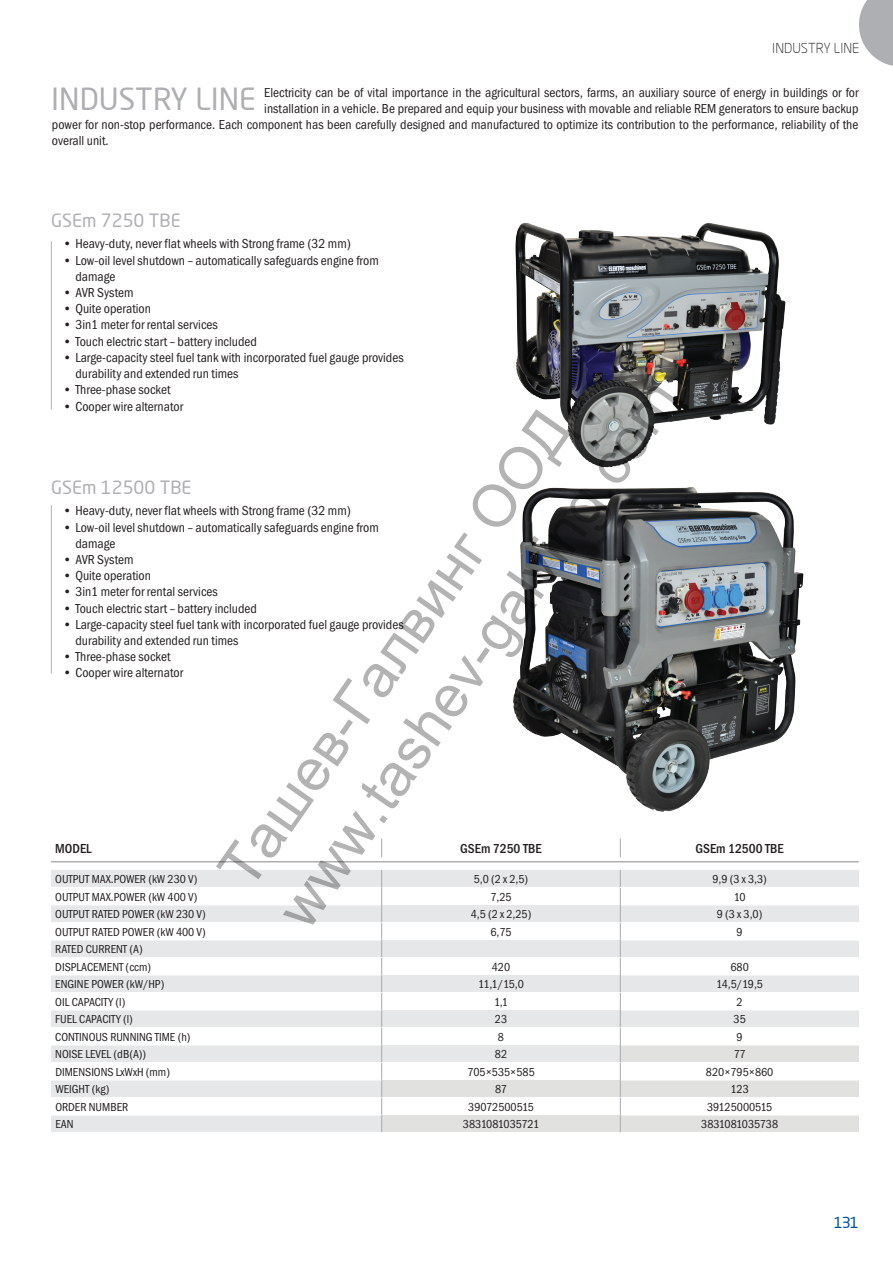
<style>
.page{position:relative;width:893px;height:1263px;background:#fff}
.page>*{position:absolute;margin:0;border:0;box-sizing:border-box;transform-origin:0 0}
.t1{font:58.95px/70.8px "Arial";color:rgb(0 0 0/.3)}
.t2{font:30px "Neo Sans Pro";color:#aeafb3}
.t3{font:18px "Neo Sans Pro";color:#aeafb3}
.t4{font:15px "Neo Sans Pro";color:#01509f}
.t5{font:condensed 13.5px/16.2px "Franklin Got Itc TEE";color:#231f20}
.t6{font:500 condensed 13.5px "Franklin Got Itc TEE";color:#231f20}
.t7{font:300 13.5px "Neo Sans Pro";color:#231f20}
.t8{font:condensed 12px/17.5px "Franklin Got Itc TEE";color:#231f20}
.t9{font:condensed 12px "Franklin Got Itc TEE";letter-spacing:-.02em;color:#231f20}
</style>
<div class="page">
<div style="left:51px;top:870px;width:330px;height:262px;background:#e6e7e9"></div>
<svg style="left:51px;top:888px;width:330px;height:227px"></svg>
<hr style="left:51px;top:887px;width:330px;height:1px;background:#fff">
<hr style="left:51px;top:904px;width:330px;height:1px;background:#fff">
<hr style="left:51px;top:922px;width:331px;height:1px;background:#fff">
<svg style="left:381px;top:838px;width:1px;height:19px"></svg>
<svg style="left:620px;top:838px;width:1px;height:19px"></svg>
<hr style="left:51px;top:939px;width:330px;height:1px;background:#fff">
<hr style="left:51px;top:957px;width:331px;height:1px;background:#fff">
<hr style="left:51px;top:974px;width:330px;height:1px;background:#fff">
<hr style="left:51px;top:992px;width:331px;height:1px;background:#fff">
<hr style="left:51px;top:1009px;width:330px;height:1px;background:#fff">
<hr style="left:51px;top:1027px;width:331px;height:1px;background:#fff">
<hr style="left:51px;top:1044px;width:330px;height:1px;background:#fff">
<hr style="left:51px;top:1062px;width:331px;height:1px;background:#fff">
<hr style="left:51px;top:1080px;width:330px;height:1px;background:#fff">
<hr style="left:51px;top:1097px;width:331px;height:1px;background:#fff">
<svg style="left:381px;top:870px;width:478px;height:262px"></svg>
<hr style="left:51px;top:1115px;width:330px;height:1px;background:#fff">
<img style="left:515px;top:223px;width:271px;height:245px">
<img style="left:513px;top:487px;width:291px;height:325px">
<svg style="left:859px;top:0;width:34px;height:66px"></svg>
<hr style="left:51px;top:861px;width:808px;height:1px;background:#aeafb3">
<hr style="left:51px;top:241px;width:1px;height:168px;background:#aeafb3">
<hr style="left:51px;top:505px;width:1px;height:168px;background:#aeafb3">
<p class="t7" style="left:772px;top:40px;width:89px">INDUSTRY LINE</p>
<h2 class="t2" style="left:51px;top:80px;width:206px">INDUSTRY LINE</h2>
<p class="t5" style="left:264px;top:84px;width:596px">Electricity can be of vital importance in the agricultural sectors, farms, an auxiliary source of energy in buildings or for</p>
<p class="t5" style="left:264px;top:100px;width:596px">installation in a vehicle. Be prepared and equip your business with movable and reliable REM generators to ensure backup</p>
<p class="t5" style="left:52px;top:117px;width:808px">power for non-stop performance. Each component has been carefully designed and manufactured to optimize its contribution to the performance, reliability of the</p>
<p class="t5" style="left:52px;top:133px;width:58px">overall unit.</p>
<h3 class="t3" style="left:51px;top:209px;width:131px">GSEm 7250 TBE</h3>
<p class="t5" style="left:63px;top:236px;width:290px">• Heavy-duty, never flat wheels with Strong frame (32 mm)</p>
<p class="t5" style="left:75px;top:252px;width:305px;text-indent:-13px">• Low-oil level shutdown – automatically safeguards engine from damage</p>
<p class="t5" style="left:63px;top:285px;width:72px">• AVR System</p>
<p class="t5" style="left:63px;top:301px;width:90px">• Quite operation</p>
<p class="t5" style="left:63px;top:317px;width:157px">• 3in1 meter for rental services</p>
<p class="t5" style="left:63px;top:333px;width:196px">• Touch electric start – battery included</p>
<p class="t5" style="left:75px;top:349px;width:330px;text-indent:-13px">• Large-capacity steel fuel tank with incorporated fuel gauge provides durability and extended run times</p>
<p class="t5" style="left:63px;top:382px;width:109px">• Three-phase socket</p>
<p class="t5" style="left:63px;top:398px;width:122px">• Cooper wire alternator</p>
<h1 class="t1" style="left:204px;top:859px;width:653px;rotate:-55deg">Ташев-Галвинг ООД www.tashev-galving.com</h1>
<h3 class="t3" style="left:51px;top:476px;width:142px">GSEm 12500 TBE</h3>
<p class="t5" style="left:63px;top:503px;width:290px">• Heavy-duty, never flat wheels with Strong frame (32 mm)</p>
<p class="t5" style="left:75px;top:519px;width:305px;text-indent:-13px">• Low-oil level shutdown – automatically safeguards engine from damage</p>
<p class="t5" style="left:63px;top:551px;width:72px">• AVR System</p>
<p class="t5" style="left:63px;top:568px;width:90px">• Quite operation</p>
<p class="t5" style="left:63px;top:584px;width:157px">• 3in1 meter for rental services</p>
<p class="t5" style="left:63px;top:600px;width:196px">• Touch electric start – battery included</p>
<p class="t5" style="left:75px;top:616px;width:330px;text-indent:-13px">• Large-capacity steel fuel tank with incorporated fuel gauge provides durability and extended run times</p>
<p class="t5" style="left:63px;top:649px;width:109px">• Three-phase socket</p>
<p class="t5" style="left:63px;top:665px;width:122px">• Cooper wire alternator</p>
<p class="t6" style="left:55px;top:841px;width:38px">MODEL</p>
<p class="t6" style="left:460px;top:841px;width:83px">GSEm 7250 TBE</p>
<p class="t6" style="left:695px;top:841px;width:90px">GSEm 12500 TBE</p>
<p class="t8" style="left:55px;top:870px;width:144px">OUTPUT MAX.POWER (kW 230 V)</p>
<p class="t8" style="left:474px;top:870px;width:56px">5,0 (2 x 2,5)</p>
<p class="t8" style="left:712px;top:870px;width:56px">9,9 (3 x 3,3)</p>
<p class="t8" style="left:55px;top:888px;width:144px">OUTPUT MAX.POWER (kW 400 V)</p>
<p class="t8" style="left:490px;top:888px;width:23px">7,25</p>
<p class="t8" style="left:734px;top:888px;width:13px">10</p>
<p class="t8" style="left:55px;top:905px;width:152px">OUTPUT RATED POWER (kW 230 V)</p>
<p class="t8" style="left:471px;top:905px;width:62px">4,5 (2 x 2,25)</p>
<p class="t8" style="left:717px;top:905px;width:47px">9 (3 x 3,0)</p>
<p class="t8" style="left:55px;top:923px;width:152px">OUTPUT RATED POWER (kW 400 V)</p>
<p class="t8" style="left:490px;top:923px;width:23px">6,75</p>
<p class="t8" style="left:737px;top:923px;width:8px">9</p>
<p class="t8" style="left:55px;top:940px;width:97px">RATED CURRENT (A)<br>DISPLACEMENT (ccm)</p>
<p class="t8" style="left:492px;top:958px;width:20px">420</p>
<p class="t8" style="left:730px;top:958px;width:20px">680</p>
<p class="t8" style="left:55px;top:975px;width:44px">ENGINE power</p>
<p class="t8" style="left:126px;top:975px;width:40px">(kW/HP)</p>
<p class="t8" style="left:478px;top:975px;width:47px">11,1/15,0</p>
<p class="t8" style="left:716px;top:975px;width:48px">14,5/19,5</p>
<p class="t8" style="left:55px;top:993px;width:23px">oil capacity</p>
<p class="t8" style="left:116px;top:993px;width:11px">(l)</p>
<p class="t8" style="left:494px;top:993px;width:16px">1,1</p>
<p class="t8" style="left:737px;top:993px;width:8px">2</p>
<p class="t8" style="left:55px;top:1011px;width:7px">fuel</p>
<p class="t8" style="left:79px;top:1011px;width:7px">capacity</p>
<p class="t8" style="left:123px;top:1011px;width:11px">(l)</p>
<p class="t8" style="left:495px;top:1011px;width:14px">23</p>
<p class="t8" style="left:734px;top:1011px;width:14px">35</p>
<p class="t8" style="left:55px;top:1028px;width:2px">continous</p>
<p class="t8" style="left:110px;top:1028px;width:7px">running</p>
<p class="t8" style="left:155px;top:1028px;width:7px">time</p>
<p class="t8" style="left:178px;top:1028px;width:14px">(h)</p>
<p class="t8" style="left:498px;top:1028px;width:8px">8</p>
<p class="t8" style="left:737px;top:1028px;width:8px">9</p>
<p class="t8" style="left:55px;top:1046px;width:7px">noise</p>
<p class="t8" style="left:85px;top:1046px;width:7px">level</p>
<p class="t8" style="left:114px;top:1046px;width:34px">(dB(a))</p>
<p class="t8" style="left:495px;top:1046px;width:14px">82</p>
<p class="t8" style="left:734px;top:1046px;width:14px">77</p>
<p class="t8" style="left:55px;top:1063px;width:14px">Dimensions</p>
<p class="t8" style="left:116px;top:1063px;width:56px">LxWxH (mm)</p>
<p class="t8" style="left:467px;top:1063px;width:69px">705×535×585</p>
<p class="t8" style="left:706px;top:1063px;width:69px">820×795×860</p>
<p class="t8" style="left:55px;top:1081px;width:15px">Weight</p>
<p class="t8" style="left:92px;top:1081px;width:19px">(kg)</p>
<p class="t8" style="left:495px;top:1081px;width:13px">87</p>
<p class="t8" style="left:731px;top:1081px;width:20px">123</p>
<p class="t8" style="left:55px;top:1098px;width:74px">ORDER NUMBER</p>
<p class="t8" style="left:468px;top:1098px;width:67px">39072500515</p>
<p class="t8" style="left:707px;top:1098px;width:67px">39125000515</p>
<p class="t8" style="left:55px;top:1116px;width:20px">EAN</p>
<p class="t9" style="left:463px;top:1117px;width:78px">3831081035721</p>
<p class="t8" style="left:701px;top:1116px;width:78px">3831081035738</p>
<p class="t4" style="left:834px;top:1213px;width:26px">131</p>
</div>
